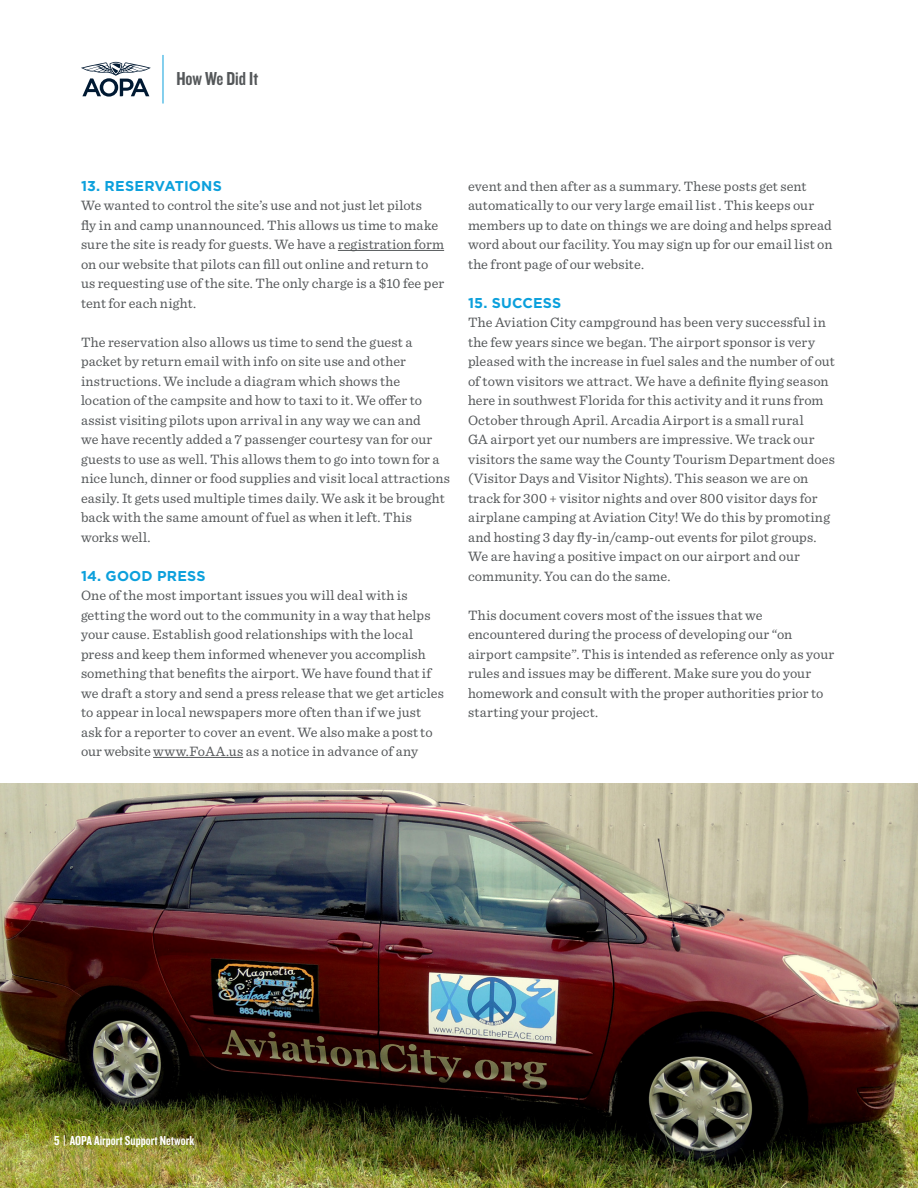
<style>
.page{position:relative;width:918px;height:1188px;background:#fff}
.page>*{position:absolute;margin:0;border:0;box-sizing:border-box;transform-origin:0 0}
.t1{font:19.5px "Knockout 49 Liteweight";color:#545759}
.BODY_COPY{font:14.25px/19.5px "Sentinel";letter-spacing:.01em;color:#545759}
.SubHeadlines{font:700 14.25px "Gotham";letter-spacing:.015em;color:#0ca0dc}
.t2{font:13.5px "Knockout 49 Liteweight";color:#fff}
</style>
<div class="page">
<svg style="left:81px;top:62px;width:70px;height:35px"></svg>
<hr style="left:163px;top:55px;width:1px;height:49px;background:#0ca0dc">
<img style="left:0;top:783px;width:918px;height:405px">
<hr style="left:338px;top:250px;width:106px;height:1px;background:#545759">
<hr style="left:153px;top:757px;width:90px;height:1px;background:#545759">
<h1 class="t1" style="left:176px;top:66px;width:83px">How We Did It</h1>
<p class="SubHeadlines" style="left:81px;top:176px;width:142px">13. RESERVATIONS</p>
<p class="BODY_COPY" style="left:81px;top:195px;width:365px">We wanted to control the site’s use and not just let pilots<br>fly in and camp unannounced. This allows us time to make sure the site is ready for guests. We have a registration form on our website that pilots can fill out online and return to us requesting use of the site. The only charge is a $10 fee per tent for each night.</p>
<p class="BODY_COPY" style="left:81px;top:331px;width:370px">The reservation also allows us time to send the guest a packet by return email with info on site use and other instructions. We include a diagram which shows the location of the campsite and how to taxi to it. We offer to assist visiting pilots upon arrival in any way we can and<br>we have recently added a 7 passenger courtesy van for our guests to use as well. This allows them to go into town for a nice lunch, dinner or food supplies and visit local attractions easily. It gets used multiple times daily. We ask it be brought back with the same amount of fuel as when it left. This works well.</p>
<p class="SubHeadlines" style="left:81px;top:566px;width:126px">14. GOOD PRESS</p>
<p class="BODY_COPY" style="left:81px;top:585px;width:364px">One of the most important issues you will deal with is getting the word out to the community in a way that helps your cause. Establish good relationships with the local press and keep them informed whenever you accomplish something that benefits the airport. We have found that if we draft a story and send a press release that we get articles to appear in local newspapers more often than if we just ask for a reporter to cover an event. We also make a post to our website www.FoAA.us as a notice in advance of any</p>
<p class="BODY_COPY" style="left:468px;top:175px;width:366px">event and then after as a summary. These posts get sent automatically to our very large email list . This keeps our members up to date on things we are doing and helps spread word about our facility. You may sign up for our email list on the front page of our website.</p>
<p class="SubHeadlines" style="left:468px;top:293px;width:95px">15. SUCCESS</p>
<p class="BODY_COPY" style="left:468px;top:312px;width:368px">The Aviation City campground has been very successful in the few years since we began. The airport sponsor is very pleased with the increase in fuel sales and the number of out of town visitors we attract. We have a definite flying season here in southwest Florida for this activity and it runs from October through April. Arcadia Airport is a small rural<br>GA airport yet our numbers are impressive. We track our visitors the same way the County Tourism Department does (Visitor Days and Visitor Nights). This season we are on track for 300 + visitor nights and over 800 visitor days for airplane camping at Aviation City! We do this by promoting and hosting 3 day fly-in/camp-out events for pilot groups.<br>We are having a positive impact on our airport and our community. You can do the same.</p>
<p class="BODY_COPY" style="left:468px;top:604px;width:368px">This document covers most of the issues that we encountered during the process of developing our “on airport campsite”. This is intended as reference only as your rules and issues may be different. Make sure you do your homework and consult with the proper authorities prior to starting your project.</p>
<p class="t2" style="left:54px;top:1132px;width:142px">5 | AOPA Airport Support Network</p>
</div>
